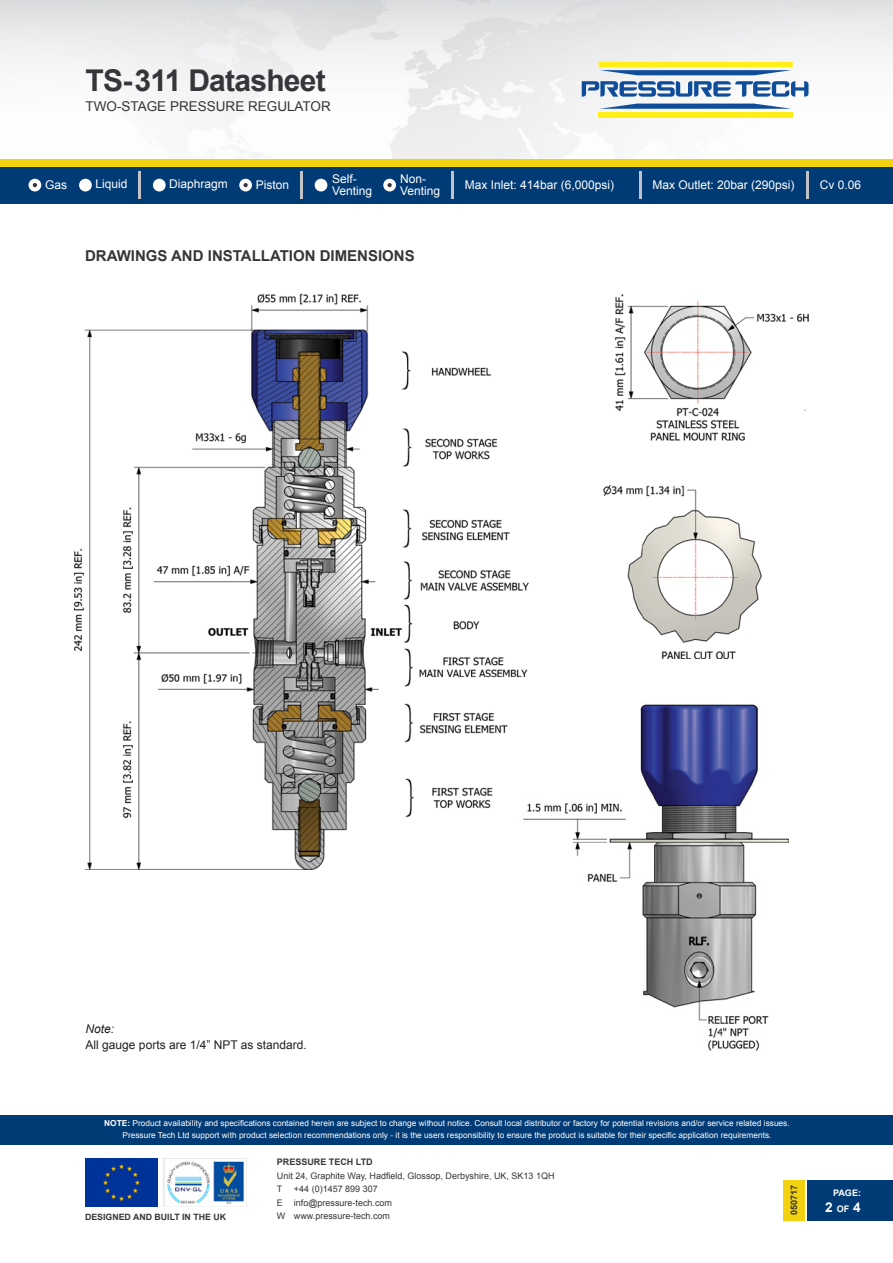
<style>
.page{position:relative;width:893px;height:1263px;background:#fff}
.page>*{position:absolute;margin:0;border:0;box-sizing:border-box;transform-origin:0 0}
.t1{font:700 30px "Arial";letter-spacing:-.025em;color:#363539}
.PT-Body_Copy{font:700 15px "Arial";color:#363539}
.t2{font:13.5px "Arial";color:#363539}
.t3{font:700 13.5px "Arial";color:#fff}
.t4{font:12px/12px "Arial";color:#fff}
.PT-Body_Copy-2{font:12px "Arial";color:#231f20}
.PT-Body_Copy-3{font:italic 12px "Arial";color:#231f20}
.t5{font:9px/13.5px "Arial";color:#363539}
.t6{font:700 9px "Arial";color:#363539}
.t7{font:700 9px "Arial";color:#fff}
.t8{font:700 8.7px "Arial";color:#363539}
.t9{font:8.25px/12px "Arial";color:#fff;text-align:center}
.s1{font-weight:700}
.s2{font-size:9px}
</style>
<div class="page">
<img style="left:164px;top:1158px;width:83px;height:48px">
<img style="left:0;top:0;width:893px;height:159px">
<svg style="left:582px;top:81px;width:226px;height:16px"></svg>
<svg style="left:600px;top:104px;width:192px;height:5px"></svg>
<svg style="left:599px;top:62px;width:194px;height:13px"></svg>
<div style="left:599px;top:112px;width:194px;height:5px;background:#ffef16"></div>
<div style="left:0;top:1114px;width:893px;height:30px;background:#003b75"></div>
<img style="left:85px;top:1158px;width:72px;height:48px">
<div style="left:808px;top:1179px;width:85px;height:41px;background:#003b75"></div>
<div style="left:783px;top:1179px;width:21px;height:41px;background:#f2d20f"></div>
<div style="left:0;top:166px;width:893px;height:38px;background:#003b75"></div>
<div style="left:79px;top:179px;width:13px;height:12px;background:#fff;border-radius:50%"></div>
<div style="left:153px;top:179px;width:13px;height:12px;background:#fff;border-radius:50%"></div>
<div style="left:239px;top:179px;width:13px;height:12px;background:#fff;border-radius:50%"></div>
<hr style="left:451px;top:171px;width:3px;height:28px;background:#c2c3c6">
<hr style="left:639px;top:171px;width:2px;height:28px;background:#c2c3c6">
<hr style="left:806px;top:171px;width:2px;height:28px;background:#c2c3c6">
<hr style="left:139px;top:171px;width:2px;height:28px;background:#c2c3c6">
<div style="left:29px;top:179px;width:12px;height:12px;background:#fff;border-radius:50%"></div>
<svg style="left:33px;top:183px;width:4px;height:4px"></svg>
<svg style="left:243px;top:183px;width:5px;height:4px"></svg>
<div style="left:315px;top:179px;width:12px;height:12px;background:#fff;border-radius:50%"></div>
<div style="left:383px;top:179px;width:13px;height:12px;background:#fff;border-radius:50%"></div>
<hr style="left:300px;top:171px;width:3px;height:28px;background:#c2c3c6">
<svg style="left:387px;top:183px;width:5px;height:4px"></svg>
<div style="left:0;top:159px;width:893px;height:7px;background:#f2d20f"></div>
<img style="left:73px;top:293px;width:456px;height:576px">
<img style="left:615px;top:294px;width:194px;height:147px">
<img style="left:603px;top:485px;width:159px;height:173px">
<img style="left:519px;top:700px;width:269px;height:351px">
<h1 class="t1" style="left:86px;top:60px;width:242px">TS-311 Datasheet</h1>
<h3 class="t2" style="left:86px;top:97px;width:247px">TWO-STAGE PRESSURE REGULATOR</h3>
<h3 class="t4" style="left:332px;top:173px;width:42px">Self-<br>Venting</h3>
<h3 class="t4" style="left:400px;top:173px;width:42px">Non-<br>Venting</h3>
<h3 class="t4" style="left:45px;top:179px;width:24px">Gas</h3>
<h3 class="t4" style="left:96px;top:178px;width:34px">Liquid</h3>
<h3 class="t4" style="left:169px;top:178px;width:60px">Diaphragm</h3>
<h3 class="t4" style="left:256px;top:179px;width:35px">Piston</h3>
<h3 class="t4" style="left:465px;top:179px;width:151px">Max Inlet: 414bar (6,000psi)</h3>
<h3 class="t4" style="left:653px;top:179px;width:144px">Max Outlet: 20bar (290psi)</h3>
<h3 class="t4" style="left:820px;top:179px;width:43px">Cv 0.06</h3>
<p class="PT-Body_Copy" style="left:85px;top:246px;width:331px">DRAWINGS AND INSTALLATION DIMENSIONS</p>
<p class="PT-Body_Copy-3" style="left:86px;top:1021px;width:30px">Note:</p>
<p class="PT-Body_Copy-2" style="left:86px;top:1037px;width:223px">All gauge ports are 1/4” NPT as standard.</p>
<p class="t9" style="left:104px;top:1117px;width:687px"><span class="s1">NOTE:</span> Product availability and specifications contained herein are subject to change without notice. Consult local distributor or factory for potential revisions and/or service related issues.<br>Pressure Tech Ltd support with product selection recommendations only - it is the users responsibility to ensure the product is suitable for their specific application requirements.</p>
<p class="t8" style="left:85px;top:1211px;width:143px">DESIGNED AND BUILT IN THE UK</p>
<p class="t6" style="left:277px;top:1156px;width:97px">PRESSURE TECH LTD</p>
<p class="t5" style="left:277px;top:1169px;width:279px">Unit 24, Graphite Way, Hadfield, Glossop, Derbyshire, UK, SK13 1QH<br>T</p>
<p class="t5" style="left:277px;top:1182px;width:117px;text-align:center">+44 (0)1457 899 307<br>E info@pressure-tech.com<br>W www.pressure-tech.com</p>
<p class="t6" style="left:788px;top:1215px;width:32px;rotate:-90deg">050717</p>
<p class="t7" style="left:833px;top:1187px;width:30px">PAGE:</p>
<p class="t3" style="left:825px;top:1198px;width:37px">2 <span class="s2">OF</span> 4</p>
</div>
